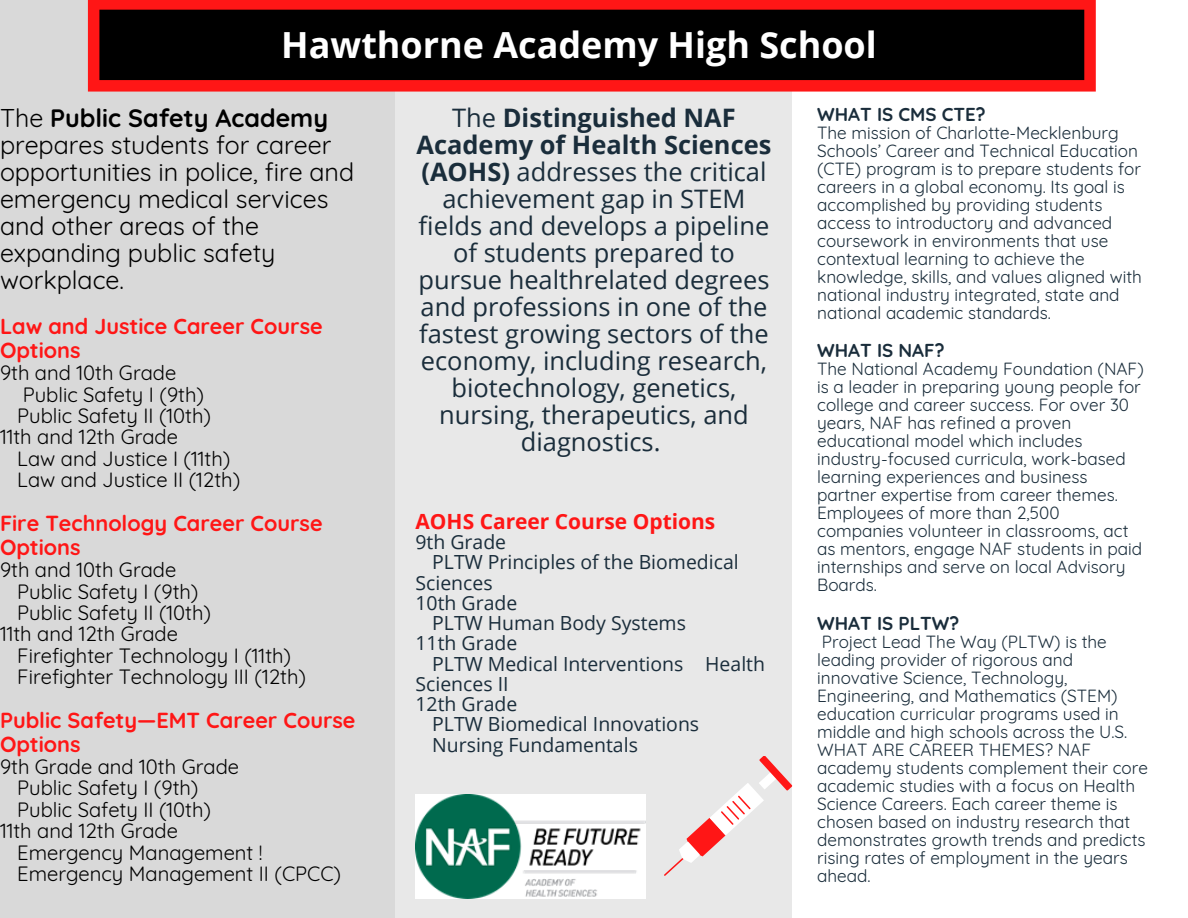
<style>
.page{position:relative;width:1188px;height:918px;background:#fff}
.page>*{position:absolute;margin:0;border:0;box-sizing:border-box;transform-origin:0 0}
.t1{font:700 36px "Open Sans";color:#fff}
.t2{font:25.5px/27px "Open Sans";color:#1a2d3b;text-align:center}
.t3{font:25.05px/27px "Quicksand";color:#000}
.t4{font:700 21.75px/23.7px "Quicksand";color:#ff1616}
.t5{font:700 21px "Open Sans";color:#ff1616}
.t6{font:20.25px "Quicksand";color:#000}
.t7{font:19.5px/20.2px "Open Sans";color:#1a2d3b}
.t8{font:700 18.75px "Quicksand";color:#1a2d3b}
.t9{font:17.1px/18px "Quicksand";color:#1a2d3b}
.s1{font-weight:700}
</style>
<div class="page">
<div style="left:0;top:0;width:396px;height:918px;background:#d9d9d9"></div>
<div style="left:396px;top:0;width:396px;height:918px;background:#e8e8e8"></div>
<svg style="left:664px;top:756px;width:128px;height:119px"></svg>
<svg style="left:88px;top:0;width:1008px;height:92px;background:#400606"></svg>
<img style="left:416px;top:794px;width:229px;height:105px">
<p class="t1" style="left:281px;top:20px;width:597px">Hawthorne Academy High School</p>
<p class="t3" style="left:0;top:104px;width:356px">The <span class="s1">Public Safety Academy </span>prepares students for career opportunities in police, fire and emergency medical services and other areas of the expanding public safety workplace.</p>
<p class="t4" style="left:0;top:314px;width:324px">Law and Justice Career Course<br>Options</p>
<p class="t6" style="left:0;top:360px;width:178px">9th and 10th Grade</p>
<p class="t6" style="left:23px;top:381px;width:183px">Public Safety I (9th)</p>
<p class="t6" style="left:17px;top:403px;width:195px">Public Safety II (10th)</p>
<p class="t6" style="left:0;top:424px;width:180px">11th and 12th Grade</p>
<p class="t6" style="left:17px;top:446px;width:215px">Law and Justice I (11th)</p>
<p class="t6" style="left:17px;top:467px;width:224px">Law and Justice II (12th)</p>
<p class="t4" style="left:0;top:511px;width:324px">Fire Technology Career Course<br>Options</p>
<p class="t6" style="left:0;top:557px;width:178px">9th and 10th Grade</p>
<p class="t6" style="left:17px;top:578px;width:183px">Public Safety I (9th)</p>
<p class="t6" style="left:17px;top:600px;width:195px">Public Safety II (10th)</p>
<p class="t6" style="left:0;top:621px;width:180px">11th and 12th Grade</p>
<p class="t6" style="left:17px;top:642px;width:275px">Firefighter Technology I (11th)</p>
<p class="t6" style="left:17px;top:664px;width:290px">Firefighter Technology III (12th)</p>
<p class="t4" style="left:0;top:708px;width:357px">Public Safety—EMT Career Course<br>Options</p>
<p class="t6" style="left:0;top:754px;width:241px">9th Grade and 10th Grade</p>
<p class="t6" style="left:17px;top:775px;width:183px">Public Safety I (9th)</p>
<p class="t6" style="left:17px;top:797px;width:195px">Public Safety II (10th)</p>
<p class="t6" style="left:0;top:818px;width:180px">11th and 12th Grade</p>
<p class="t6" style="left:17px;top:839px;width:247px">Emergency Management !</p>
<p class="t6" style="left:17px;top:861px;width:325px">Emergency Management II (CPCC)</p>
<p class="t2" style="left:417px;top:104px;width:356px">The <span class="s1">Distinguished NAF<br>Academy of Health Sciences (AOHS)</span> addresses the critical achievement gap in STEM fields and develops a pipeline of students prepared to pursue healthrelated degrees and professions in one of the fastest growing sectors of the economy, including research, biotechnology, genetics, nursing, therapeutics, and diagnostics.</p>
<p class="t5" style="left:416px;top:506px;width:301px">AOHS Career Course Options</p>
<p class="t7" style="left:416px;top:531px;width:92px">9th Grade</p>
<p class="t7" style="left:416px;top:552px;width:325px;text-indent:17px">PLTW Principles of the Biomedical<br>Sciences</p>
<p class="t7" style="left:416px;top:592px;width:103px">10th Grade</p>
<p class="t7" style="left:432px;top:612px;width:255px">PLTW Human Body Systems</p>
<p class="t7" style="left:416px;top:633px;width:103px">11th Grade</p>
<p class="t7" style="left:416px;top:653px;width:351px;text-indent:17px">PLTW Medical Interventions Health<br>Sciences II</p>
<p class="t7" style="left:416px;top:693px;width:103px">12th Grade</p>
<p class="t7" style="left:432px;top:714px;width:269px">PLTW Biomedical Innovations</p>
<p class="t7" style="left:432px;top:734px;width:207px">Nursing Fundamentals</p>
<p class="t8" style="left:817px;top:102px;width:170px">WHAT IS CMS CTE?</p>
<p class="t9" style="left:817px;top:124px;width:326px">The mission of Charlotte-Mecklenburg Schools’ Career and Technical Education (CTE) program is to prepare students for careers in a global economy. Its goal is accomplished by providing students access to introductory and advanced coursework in environments that use contextual learning to achieve the knowledge, skills, and values aligned with national industry integrated, state and national academic standards.</p>
<p class="t8" style="left:817px;top:339px;width:129px">WHAT IS NAF?</p>
<p class="t9" style="left:817px;top:360px;width:328px">The National Academy Foundation (NAF) is a leader in preparing young people for college and career success. For over 30 years, NAF has refined a proven educational model which includes industry-focused curricula, work-based learning experiences and business partner expertise from career themes.<br>Employees of more than 2,500 companies volunteer in classrooms, act as mentors, engage NAF students in paid internships and serve on local Advisory Boards.</p>
<p class="t8" style="left:817px;top:611px;width:144px">WHAT IS PLTW?</p>
<p class="t9" style="left:817px;top:632px;width:332px">Project Lead The Way (PLTW) is the leading provider of rigorous and innovative Science, Technology, Engineering, and Mathematics (STEM) education curricular programs used in middle and high schools across the U.S.<br>WHAT ARE CAREER THEMES? NAF academy students complement their core academic studies with a focus on Health Science Careers. Each career theme is chosen based on industry research that demonstrates growth trends and predicts rising rates of employment in the years ahead.</p>
</div>
